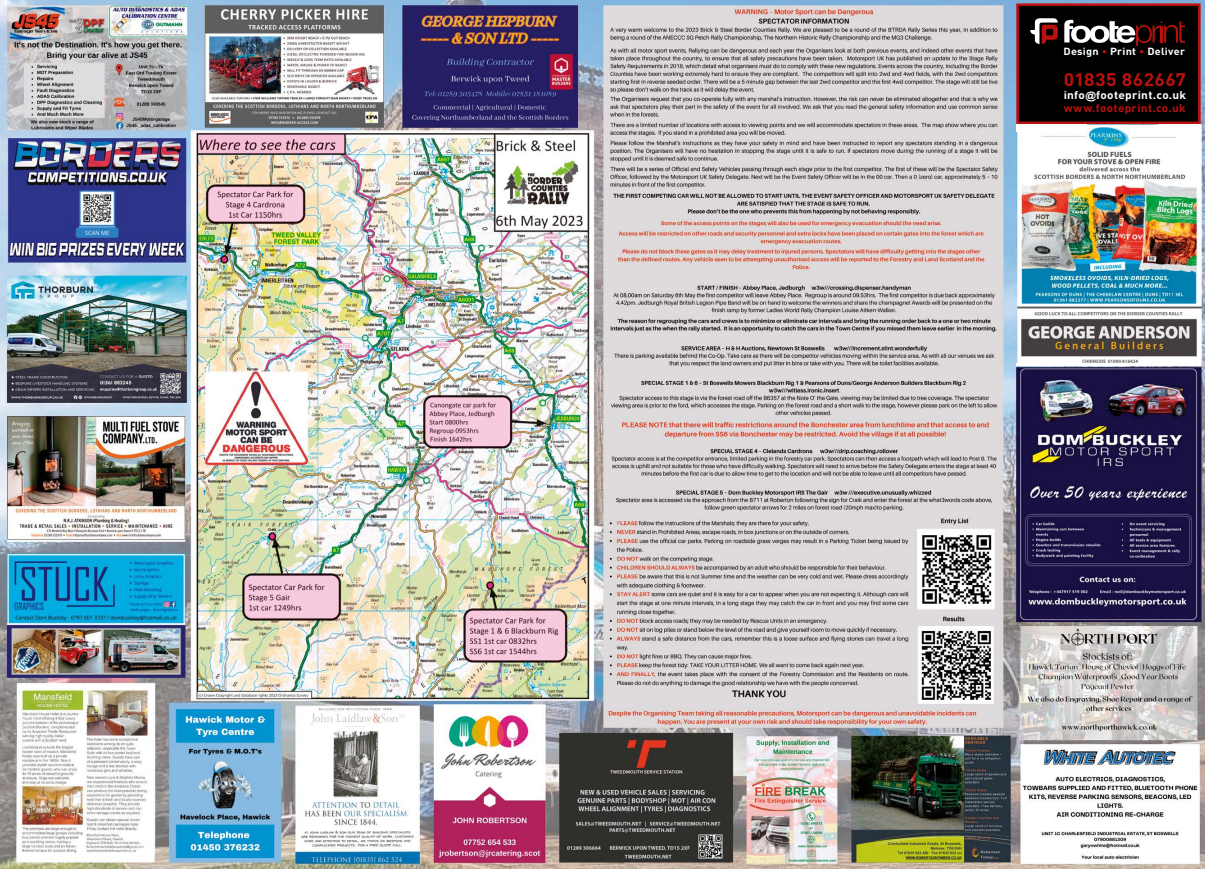
<style>
.page{position:relative;width:1205px;height:869px;background:#fff}
.page>*{position:absolute;margin:0;border:0;box-sizing:border-box;transform-origin:0 0}
.t1{font:700 17.94px "DIN";letter-spacing:.02em;color:#ba1110;scale:1.07 1}
.t2{font:700 11px/12.9px "DIN";letter-spacing:.025em;color:#fff;scale:1.07 1}
.t3{font:700 10.19px "DIN";letter-spacing:.02em;color:#fff;scale:1.07 1}
.s1{color:#ba1110}
.s2{font-family:"Arial";font-size:10.12px}
</style>
<div class="page">
<img style="left:0;top:0;width:1205px;height:868px">
<div style="left:1016px;top:125px;width:70px;height:7px;background:#fff"></div>
<div style="left:1158px;top:125px;width:42px;height:7px;background:#fff"></div>
<hr style="left:1082px;top:125px;width:85px;height:1px;background:#fff">
<hr style="left:1016px;top:362px;width:185px;height:3px;background:#fff">
<div style="left:1017px;top:5px;width:182px;height:118px;background:#000"></div>
<div style="left:1016px;top:4px;width:184px;height:120px;border:3px solid #ba1110"></div>
<svg style="left:1064px;top:20px;width:121px;height:26px"></svg>
<svg style="left:1030px;top:18px;width:28px;height:26px"></svg>
<p class="t3" style="left:1063px;top:45px;width:115px">Design <span class="s1">•</span> Print <span class="s1">•</span> Deliver</p>
<h1 class="t1" style="left:1064px;top:68px;width:116px">01835 862667</h1>
<p class="t2" style="left:1064px;top:88px;width:116px">info<span class="s2">@</span>footeprint.co.uk <span class="s1">www.footeprint.co.uk</span></p>
</div>
